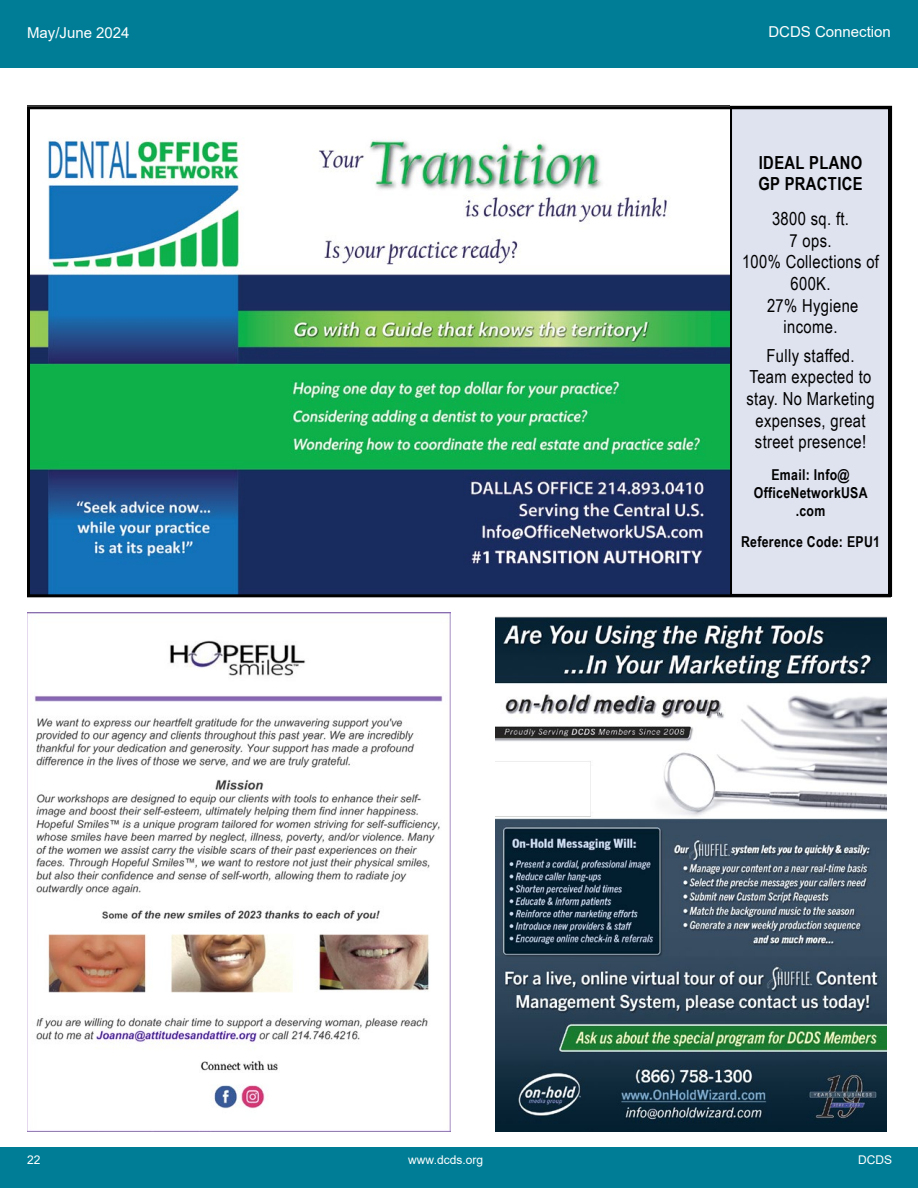
<style>
.page{position:relative;width:918px;height:1188px;background:#fff}
.page>*{position:absolute;margin:0;border:0;box-sizing:border-box;transform-origin:0 0}
.t1{font:18px/21.6px "Arial Narrow";letter-spacing:.02em;color:#000;text-align:center}
.t2{font:700 18px/21.6px "Arial Narrow";letter-spacing:.02em;color:#000}
.t3{font:700 15px/18px "Arial Narrow";letter-spacing:.02em;color:#000;text-align:center}
.t4{font:15px "Arial";color:#fff}
.t5{font:12px "Arial";color:#fff}
</style>
<div class="page">
<div style="left:0;top:0;width:918px;height:60px;background:#007d96"></div>
<div style="left:0;top:51px;width:918px;height:17px;background:#007d96"></div>
<div style="left:0;top:1148px;width:918px;height:40px;background:#007d96"></div>
<div style="left:731px;top:107px;width:160px;height:488px;background:#dfe3f0"></div>
<div style="left:729px;top:106px;width:163px;height:491px;border:3px solid #000"></div>
<img style="left:27px;top:105px;width:702px;height:488px">
<div style="left:27px;top:106px;width:864px;height:491px;border:3px solid #000"></div>
<img style="left:495px;top:616px;width:391px;height:516px">
<img style="left:27px;top:612px;width:424px;height:520px">
<p class="t4" style="left:27px;top:22px;width:104px">May/June 2024</p>
<p class="t4" style="left:768px;top:22px;width:124px">DCDS Connection</p>
<p class="t2" style="left:758px;top:151px;width:106px">IDEAL PLANO<br>GP PRACTICE</p>
<p class="t1" style="left:742px;top:207px;width:138px">3800 sq. ft.<br>7 ops.<br>100% Collections of<br>600K.<br>27% Hygiene income.</p>
<p class="t1" style="left:747px;top:344px;width:130px">Fully staffed.<br>Team expected to stay. No Marketing expenses, great street presence!</p>
<p class="t3" style="left:754px;top:465px;width:115px">Email: Info@<br>OfficeNetworkUSA .com</p>
<p class="t3" style="left:741px;top:532px;width:140px">Reference Code: EPU1</p>
<p class="t5" style="left:27px;top:1152px;width:15px">22</p>
<p class="t5" style="left:408px;top:1152px;width:76px">www.dcds.org</p>
<p class="t5" style="left:858px;top:1152px;width:35px">DCDS</p>
</div>
